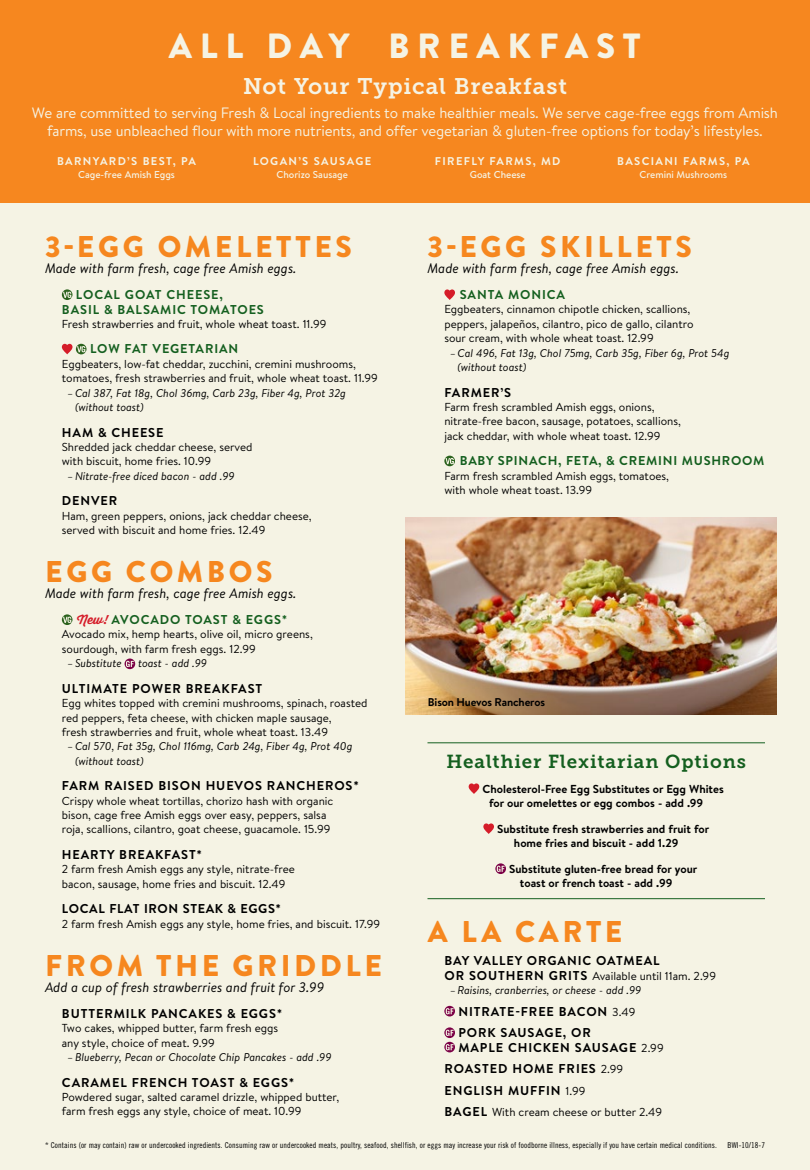
<style>
.page{position:relative;width:810px;height:1170px;background:#fff}
.page>*{position:absolute;margin:0;border:0;box-sizing:border-box;transform-origin:0 0}
.t1{font:900 35px "Brandon Grotesque";letter-spacing:.22em;color:#f5f3e4}
.t2{font:900 30px "Brandon Grotesque";letter-spacing:.12em;color:#f6871f}
.t3{font:22.5px "Museo Slab 700";letter-spacing:.04em;color:#f5f3e4}
.t4{font:18.75px "Museo Slab 700";letter-spacing:.05em;color:#145f1f}
.t5{font:15px/18.8px "Brandon Text";letter-spacing:-.01em;color:#f5f3e4;text-align:center}
.t6{font:italic 13.75px "Brandon Text";color:#000}
.t7{font:700 12.75px/21.6px "Brandon Text";letter-spacing:.07em;color:#000}
.t8{font:700 12.75px/14.4px "Brandon Text";letter-spacing:.065em;color:#145f1f}
.t9{font:700 12.75px "Brandon Text";letter-spacing:.05em;color:#000}
.t10{font:11.5px/14.4px "Brandon Text";color:#000}
.t11{font:700 11.5px/14.4px "Brandon Text";color:#000}
.t12{font:italic 11.25px/14.4px "Brandon Text";color:#000}
.t13{font:700 11.25px "Brandon Text";letter-spacing:.12em;color:#f5f3e4}
.t14{font:700 11.25px "Brandon Text";letter-spacing:-.01em;color:#000}
.t15{font:500 10px "Brandon Text";color:#f5f3e4}
.t16{font:8.12px "Trade Gothic LT Std Cn 18";letter-spacing:.01em;color:#000}
.s1{font-family:"Thirsty Soft";font-size:12.5px;color:#d51c29}
.s2{font-weight:700;font-size:12.75px}
.s3{font-weight:400;font-size:11.5px}
</style>
<div class="page">
<div style="left:0;top:67px;width:810px;height:1103px;background:#f5f3e4"></div>
<svg style="left:62px;top:289px;width:11px;height:11px"></svg>
<svg style="left:62px;top:344px;width:25px;height:10px"></svg>
<svg style="left:62px;top:614px;width:11px;height:11px"></svg>
<svg style="left:125px;top:659px;width:10px;height:10px"></svg>
<svg style="left:444px;top:289px;width:11px;height:11px"></svg>
<svg style="left:444px;top:456px;width:11px;height:10px"></svg>
<svg style="left:444px;top:1006px;width:11px;height:10px"></svg>
<svg style="left:444px;top:1027px;width:11px;height:25px"></svg>
<svg style="left:469px;top:783px;width:10px;height:11px"></svg>
<svg style="left:483px;top:823px;width:11px;height:11px"></svg>
<svg style="left:495px;top:863px;width:11px;height:11px"></svg>
<hr style="left:428px;top:742px;width:337px;height:1px;background:#145f1f">
<hr style="left:428px;top:898px;width:337px;height:1px;background:#145f1f">
<div style="left:0;top:0;width:810px;height:202px;background:#f6871f"></div>
<img style="left:405px;top:518px;width:371px;height:197px">
<h1 class="t1" style="left:169px;top:21px;width:473px">ALL DAY BREAKFAST</h1>
<h3 class="t3" style="left:243px;top:74px;width:325px">Not Your Typical Breakfast</h3>
<h3 class="t5" style="left:32px;top:103px;width:748px">We are committed to serving Fresh &amp; Local ingredients to make healthier meals. We serve cage-free eggs from Amish farms, use unbleached flour with more nutrients, and offer vegetarian &amp; gluten-free options for today’s lifestyles.</h3>
<p class="t13" style="left:57px;top:154px;width:141px">BARNYARD’S BEST, PA</p>
<p class="t15" style="left:78px;top:168px;width:98px">Cage-free Amish Eggs</p>
<p class="t13" style="left:253px;top:154px;width:120px">LOGAN’S SAUSAGE</p>
<p class="t15" style="left:276px;top:168px;width:73px">Chorizo Sausage</p>
<p class="t13" style="left:435px;top:154px;width:127px">FIREFLY FARMS, MD</p>
<p class="t15" style="left:470px;top:168px;width:57px">Goat Cheese</p>
<p class="t13" style="left:617px;top:154px;width:134px">BASCIANI FARMS, PA</p>
<p class="t15" style="left:640px;top:168px;width:89px">Cremini Mushrooms</p>
<h2 class="t2" style="left:45px;top:226px;width:308px">3-EGG OMELETTES</h2>
<p class="t6" style="left:45px;top:259px;width:253px">Made with farm fresh, cage free Amish eggs.</p>
<p class="t8" style="left:62px;top:287px;width:203px;text-indent:14px">LOCAL GOAT CHEESE,<br>BASIL &amp; BALSAMIC TOMATOES</p>
<p class="t10" style="left:62px;top:316px;width:266px">Fresh strawberries and fruit, whole wheat toast. 11.99</p>
<p class="t8" style="left:90px;top:342px;width:150px">LOW FAT VEGETARIAN</p>
<p class="t10" style="left:62px;top:356px;width:318px">Eggbeaters, low-fat cheddar, zucchini, cremini mushrooms, tomatoes, fresh strawberries and fruit, whole wheat toast. 11.99</p>
<p class="t12" style="left:75px;top:385px;width:272px;text-indent:-8px">– Cal 387, Fat 18g, Chol 36mg, Carb 23g, Fiber 4g, Prot 32g (without toast)</p>
<p class="t7" style="left:62px;top:421px;width:103px">HAM &amp; CHEESE</p>
<p class="t10" style="left:62px;top:439px;width:192px">Shredded jack cheddar cheese, served with biscuit, home fries. 10.99</p>
<p class="t12" style="left:68px;top:468px;width:169px">– Nitrate-free diced bacon - add .99</p>
<p class="t7" style="left:62px;top:490px;width:57px">DENVER</p>
<p class="t10" style="left:62px;top:508px;width:251px">Ham, green peppers, onions, jack cheddar cheese, served with biscuit and home fries. 12.49</p>
<h2 class="t2" style="left:45px;top:551px;width:229px">EGG COMBOS</h2>
<p class="t6" style="left:45px;top:584px;width:253px">Made with farm fresh, cage free Amish eggs.</p>
<p class="t8" style="left:77px;top:612px;width:212px"><span class="s1">New!</span> AVOCADO TOAST &amp; EGGS*</p>
<p class="t10" style="left:62px;top:627px;width:252px">Avocado mix, hemp hearts, olive oil, micro greens, sourdough, with farm fresh eggs. 12.99</p>
<p class="t12" style="left:68px;top:656px;width:56px">– Substitute</p>
<p class="t12" style="left:138px;top:656px;width:71px">toast - add .99</p>
<p class="t7" style="left:62px;top:677px;width:202px">ULTIMATE POWER BREAKFAST</p>
<p class="t10" style="left:62px;top:696px;width:307px">Egg whites topped with cremini mushrooms, spinach, roasted red peppers, feta cheese, with chicken maple sausage,<br>fresh strawberries and fruit, whole wheat toast. 13.49</p>
<p class="t12" style="left:75px;top:739px;width:279px;text-indent:-8px">– Cal 570, Fat 35g, Chol 116mg, Carb 24g, Fiber 4g, Prot 40g (without toast)</p>
<p class="t7" style="left:62px;top:775px;width:298px">FARM RAISED BISON HUEVOS RANCHEROS*</p>
<p class="t10" style="left:62px;top:793px;width:273px">Crispy whole wheat tortillas, chorizo hash with organic bison, cage free Amish eggs over easy, peppers, salsa roja, scallions, cilantro, goat cheese, guacamole. 15.99</p>
<p class="t7" style="left:62px;top:844px;width:142px">HEARTY BREAKFAST*</p>
<p class="t10" style="left:62px;top:862px;width:235px">2 farm fresh Amish eggs any style, nitrate-free bacon, sausage, home fries and biscuit. 12.49</p>
<p class="t9" style="left:62px;top:900px;width:221px">LOCAL FLAT IRON STEAK &amp; EGGS*</p>
<p class="t10" style="left:62px;top:916px;width:320px">2 farm fresh Amish eggs any style, home fries, and biscuit. 17.99</p>
<h2 class="t2" style="left:45px;top:944px;width:338px">FROM THE GRIDDLE</h2>
<p class="t6" style="left:45px;top:978px;width:281px">Add a cup of fresh strawberries and fruit for 3.99</p>
<p class="t7" style="left:62px;top:1002px;width:222px">BUTTERMILK PANCAKES &amp; EGGS*</p>
<p class="t10" style="left:62px;top:1021px;width:218px">Two cakes, whipped butter, farm fresh eggs any style, choice of meat. 9.99</p>
<p class="t12" style="left:68px;top:1050px;width:265px">– Blueberry, Pecan or Chocolate Chip Pancakes - add .99</p>
<p class="t7" style="left:62px;top:1071px;width:234px">CARAMEL FRENCH TOAST &amp; EGGS*</p>
<p class="t10" style="left:62px;top:1089px;width:279px">Powdered sugar, salted caramel drizzle, whipped butter, farm fresh eggs any style, choice of meat. 10.99</p>
<h2 class="t2" style="left:428px;top:226px;width:266px">3-EGG SKILLETS</h2>
<p class="t6" style="left:428px;top:259px;width:253px">Made with farm fresh, cage free Amish eggs.</p>
<p class="t8" style="left:460px;top:287px;width:107px">SANTA MONICA</p>
<p class="t10" style="left:444px;top:302px;width:251px">Eggbeaters, cinnamon chipotle chicken, scallions, peppers, jalapeños, cilantro, pico de gallo, cilantro sour cream, with whole wheat toast. 12.99</p>
<p class="t12" style="left:458px;top:345px;width:274px;text-indent:-8px">– Cal 496, Fat 13g, Chol 75mg, Carb 35g, Fiber 6g, Prot 54g (without toast)</p>
<p class="t7" style="left:444px;top:381px;width:68px">FARMER’S</p>
<p class="t10" style="left:444px;top:399px;width:238px">Farm fresh scrambled Amish eggs, onions, nitrate-free bacon, sausage, potatoes, scallions, jack cheddar, with whole wheat toast. 12.99</p>
<p class="t8" style="left:460px;top:453px;width:306px">BABY SPINACH, FETA, &amp; CREMINI MUSHROOM</p>
<p class="t10" style="left:444px;top:468px;width:226px">Farm fresh scrambled Amish eggs, tomatoes, with whole wheat toast. 13.99</p>
<p class="t14" style="left:428px;top:694px;width:119px">Bison Huevos Rancheros</p>
<h3 class="t4" style="left:446px;top:750px;width:301px">Healthier Flexitarian Options</h3>
<p class="t11" style="left:489px;top:782px;width:236px;text-indent:-7px">Cholesterol-Free Egg Substitutes or Egg Whites for our omelettes or egg combos - add .99</p>
<p class="t11" style="left:514px;top:822px;width:197px;text-indent:-17px">Substitute fresh strawberries and fruit for home fries and biscuit - add 1.29</p>
<p class="t11" style="left:520px;top:862px;width:179px;text-indent:-11px">Substitute gluten-free bread for your toast or french toast - add .99</p>
<h2 class="t2" style="left:428px;top:910px;width:196px">A LA CARTE</h2>
<p class="t7" style="left:444px;top:950px;width:217px">BAY VALLEY ORGANIC OATMEAL</p>
<p class="t10" style="left:444px;top:968px;width:273px"><span class="s2">OR SOUTHERN GRITS</span> Available until 11am. 2.99</p>
<p class="t12" style="left:450px;top:983px;width:193px">– Raisins, cranberries, or cheese - add .99</p>
<p class="t7" style="left:458px;top:1000px;width:179px">NITRATE-FREE BACON <span class="s3">3.49<br></span>PORK SAUSAGE, OR</p>
<p class="t7" style="left:444px;top:1036px;width:221px;text-indent:14px">MAPLE CHICKEN SAUSAGE <span class="s3">2.99<br></span>ROASTED HOME FRIES <span class="s3">2.99<br></span>ENGLISH MUFFIN <span class="s3">1.99</span></p>
<p class="t10" style="left:444px;top:1105px;width:219px"><span class="s2">BAGEL</span> With cream cheese or butter 2.49</p>
<p class="t16" style="left:45px;top:1140px;width:673px">* Contains (or may contain) raw or undercooked ingredients. Consuming raw or undercooked meats, poultry, seafood, shellfish, or eggs may increase your risk of foodborne illness, especially if you have certain medical conditions.</p>
<p class="t16" style="left:728px;top:1140px;width:39px">BWI-10/18-7</p>
</div>
